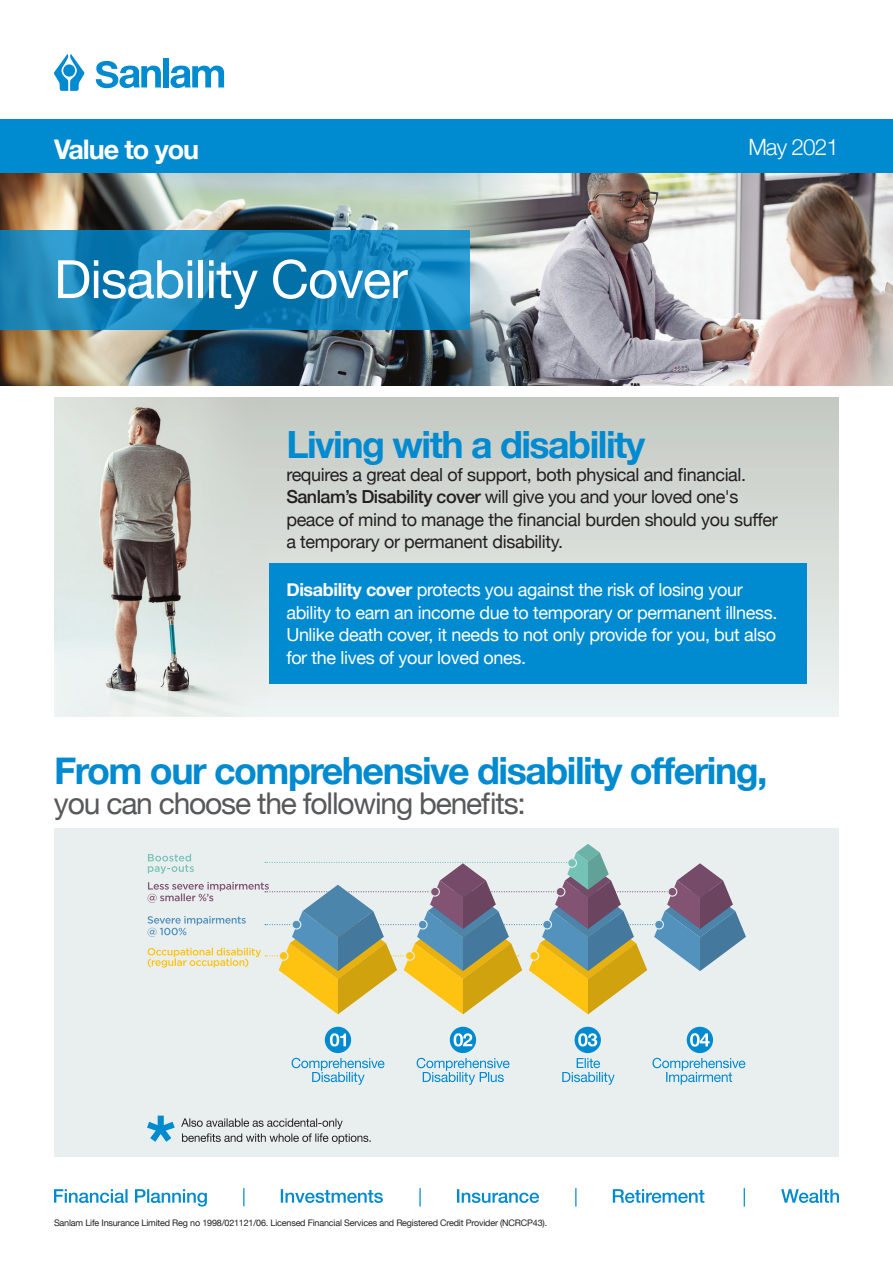
<style>
.page{position:relative;width:893px;height:1263px;background:#fff}
.page>*{position:absolute;margin:0;border:0;box-sizing:border-box;transform-origin:0 0}
.t1{font:52.95px "Helvetica Neue";letter-spacing:-.02em;color:#fff}
.t2{font:700 37.5px "Helvetica Neue";letter-spacing:-.04em;color:#008ad0}
.t3{font:30px "Helvetica Neue";letter-spacing:-.04em;color:#57585a}
.t4{font:700 27px "Helvetica Neue";letter-spacing:-.04em;color:#fff}
.t5{font:300 22.5px "Helvetica Neue";letter-spacing:-.04em;color:#fff}
.t6{font:18px/22.5px "Helvetica Neue";letter-spacing:-.02em;color:#231f20}
.t7{font:18px/22.5px "Helvetica Neue";letter-spacing:-.02em;color:#fff}
.t8{font:9px "Helvetica Neue";letter-spacing:-.02em;color:#231f20}
.s1{font-weight:500}
.s2{font-weight:700}
</style>
<div class="page">
<div style="left:54px;top:829px;width:785px;height:328px;background:#e9efef"></div>
<div style="left:131px;top:398px;width:708px;height:319px;background:linear-gradient(to bottom,#c4c9c2,#eef4f2)"></div>
<img style="left:54px;top:398px;width:211px;height:319px">
<div style="left:269px;top:564px;width:538px;height:120px;background:#008ad0"></div>
<svg style="left:170px;top:66px;width:54px;height:22px"></svg>
<svg style="left:96px;top:61px;width:65px;height:27px"></svg>
<div style="left:163px;top:58px;width:6px;height:29px;background:#008ad0"></div>
<svg style="left:54px;top:54px;width:30px;height:37px"></svg>
<div style="left:63px;top:64px;width:12px;height:13px;background:#008ad0;border-radius:50%"></div>
<div style="left:0;top:119px;width:893px;height:54px;background:#008ad0"></div>
<img style="left:538px;top:173px;width:355px;height:213px">
<img style="left:0;top:173px;width:538px;height:213px">
<svg style="left:0;top:230px;width:470px;height:100px;background:#1784ba"></svg>
<svg style="left:181px;top:1118px;width:190px;height:26px"></svg>
<svg style="left:147px;top:1115px;width:28px;height:27px"></svg>
<svg style="left:450px;top:1027px;width:26px;height:26px"></svg>
<svg style="left:454px;top:1033px;width:18px;height:13px"></svg>
<div style="left:575px;top:1027px;width:26px;height:26px;background:#008ad0;border-radius:50%"></div>
<svg style="left:578px;top:1033px;width:19px;height:13px"></svg>
<div style="left:687px;top:1027px;width:26px;height:26px;background:#008ad0;border-radius:50%"></div>
<svg style="left:690px;top:1033px;width:20px;height:14px"></svg>
<div style="left:325px;top:1027px;width:26px;height:26px;background:#008ad0;border-radius:50%"></div>
<svg style="left:330px;top:1033px;width:16px;height:13px"></svg>
<svg style="left:147px;top:844px;width:599px;height:170px"></svg>
<svg style="left:292px;top:1058px;width:93px;height:27px"></svg>
<svg style="left:417px;top:1058px;width:93px;height:27px"></svg>
<svg style="left:562px;top:1058px;width:53px;height:27px"></svg>
<svg style="left:652px;top:1058px;width:93px;height:27px"></svg>
<svg style="left:243px;top:1188px;width:1px;height:18px"></svg>
<svg style="left:419px;top:1188px;width:2px;height:18px"></svg>
<svg style="left:575px;top:1188px;width:1px;height:18px"></svg>
<svg style="left:744px;top:1188px;width:1px;height:18px"></svg>
<svg style="left:457px;top:1189px;width:82px;height:14px"></svg>
<svg style="left:54px;top:1189px;width:153px;height:17px"></svg>
<svg style="left:613px;top:1189px;width:91px;height:14px"></svg>
<svg style="left:281px;top:1189px;width:102px;height:14px"></svg>
<svg style="left:781px;top:1189px;width:58px;height:14px"></svg>
<h3 class="t4" style="left:54px;top:129px;width:147px">Value to you</h3>
<p class="t5" style="left:748px;top:129px;width:92px">May 2021</p>
<h1 class="t1" style="left:54px;top:241px;width:355px">Disability Cover</h1>
<h2 class="t2" style="left:286px;top:415px;width:361px">Living with a disability</h2>
<p class="t6" style="left:286px;top:464px;width:493px">requires a great deal of support, both physical and financial.<br><span class="s1">Sanlam’s Disability cover</span> will give you and your loved one's peace of mind to manage the financial burden should you suffer a temporary or permanent disability.</p>
<p class="t7" style="left:286px;top:580px;width:493px"><span class="s2">Disability cover</span> protects you against the risk of losing your ability to earn an income due to temporary or permanent illness.<br>Unlike death cover, it needs to not only provide for you, but also for the lives of your loved ones.</p>
<h2 class="t2" style="left:54px;top:741px;width:715px">From our comprehensive disability offering,</h2>
<h3 class="t3" style="left:54px;top:781px;width:473px">you can choose the following benefits:</h3>
<p class="t8" style="left:54px;top:1216px;width:495px">Sanlam Life Insurance Limited Reg no 1998/021121/06. Licensed Financial Services and Registered Credit Provider (NCRCP43).</p>
</div>
